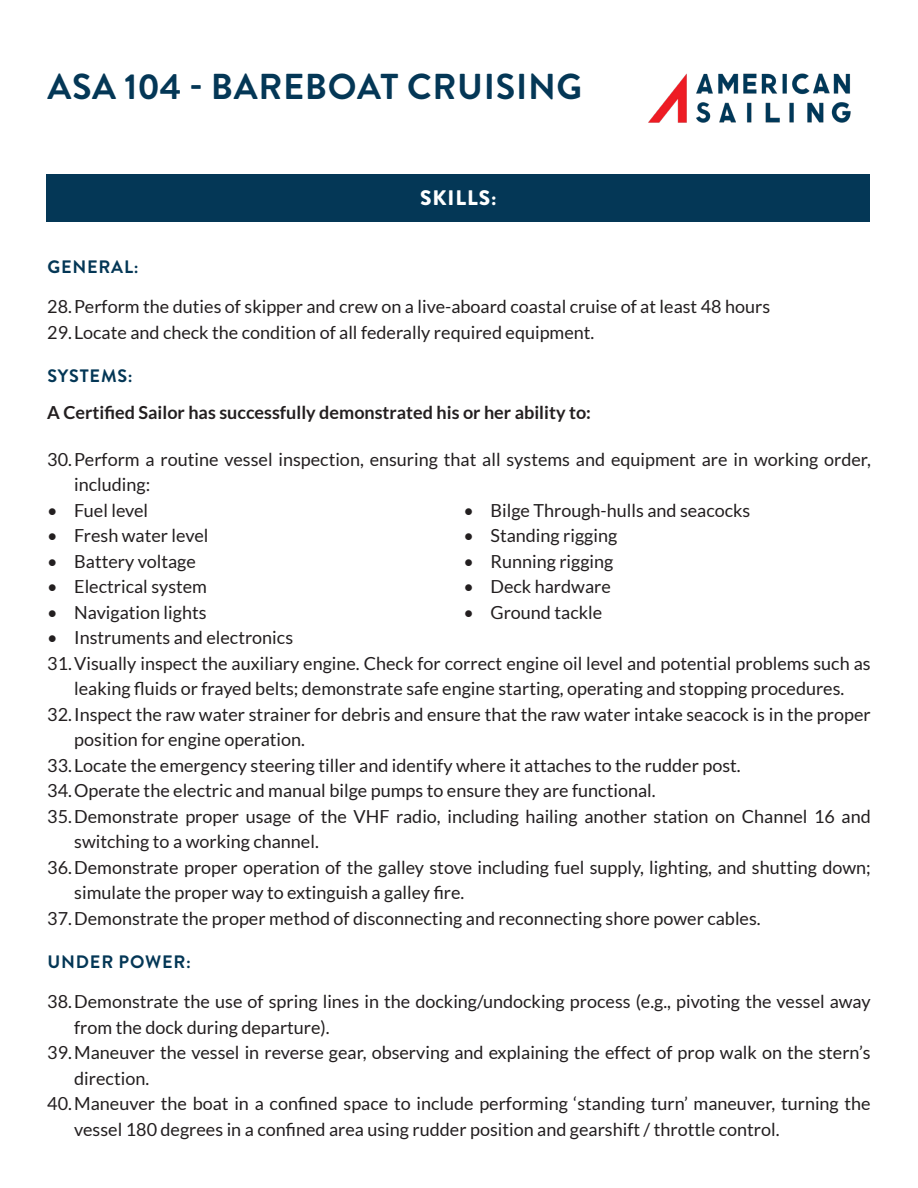
<style>
.page{position:relative;width:918px;height:1188px;background:#fff}
.page>*{position:absolute;margin:0;border:0;box-sizing:border-box;transform-origin:0 0}
.t1{font:700 36px "Brandon Grotesque";letter-spacing:.02em;color:#043756}
.t2{font:900 21px "Brandon Grotesque";letter-spacing:.045em;color:#fff}
.t3{font:18px/25.5px "Lato";color:#231f20}
.t4{font:700 18px "Lato";color:#231f20}
.t5{font:700 18px "Brandon Grotesque";letter-spacing:.045em;color:#043756}
</style>
<div class="page">
<img style="left:648px;top:73px;width:203px;height:50px">
<div style="left:46px;top:174px;width:824px;height:48px;background:#043756"></div>
<p class="t1" style="left:48px;top:61px;width:536px">ASA 104 - BAREBOAT CRUISING</p>
<p class="t2" style="left:420px;top:183px;width:78px">SKILLS:</p>
<p class="t5" style="left:47px;top:254px;width:93px">GENERAL:</p>
<p class="t3" style="left:47px;top:294px;width:725px">28.Perform the duties of skipper and crew on a live-aboard coastal cruise of at least 48 hours</p>
<p class="t3" style="left:47px;top:320px;width:549px">29.Locate and check the condition of all federally required equipment.</p>
<p class="t5" style="left:47px;top:363px;width:87px">SYSTEMS:</p>
<p class="t4" style="left:47px;top:402px;width:545px">A Certified Sailor has successfully demonstrated his or her ability to:</p>
<p class="t3" style="left:74px;top:446px;width:798px;text-indent:-27px">30.Perform a routine vessel inspection, ensuring that all systems and equipment are in working order, including:</p>
<p class="t3" style="left:47px;top:497px;width:102px">• Fuel level</p>
<p class="t3" style="left:47px;top:523px;width:163px">• Fresh water level</p>
<p class="t3" style="left:47px;top:548px;width:150px">• Battery voltage</p>
<p class="t3" style="left:47px;top:574px;width:161px">• Electrical system</p>
<p class="t3" style="left:47px;top:599px;width:161px">• Navigation lights</p>
<p class="t3" style="left:47px;top:625px;width:247px">• Instruments and electronics</p>
<p class="t3" style="left:464px;top:497px;width:288px">• Bilge Through-hulls and seacocks</p>
<p class="t3" style="left:464px;top:523px;width:155px">• Standing rigging</p>
<p class="t3" style="left:464px;top:548px;width:151px">• Running rigging</p>
<p class="t3" style="left:464px;top:574px;width:149px">• Deck hardware</p>
<p class="t3" style="left:464px;top:599px;width:140px">• Ground tackle</p>
<p class="t3" style="left:47px;top:650px;width:825px;text-align:center">31.Visually inspect the auxiliary engine. Check for correct engine oil level and potential problems such as leaking fluids or frayed belts; demonstrate safe engine starting, operating and stopping procedures.</p>
<p class="t3" style="left:74px;top:701px;width:798px;text-indent:-27px">32.Inspect the raw water strainer for debris and ensure that the raw water intake seacock is in the proper position for engine operation.</p>
<p class="t3" style="left:47px;top:752px;width:695px">33.Locate the emergency steering tiller and identify where it attaches to the rudder post.</p>
<p class="t3" style="left:47px;top:778px;width:610px">34.Operate the electric and manual bilge pumps to ensure they are functional.</p>
<p class="t3" style="left:74px;top:803px;width:798px;text-indent:-27px">35.Demonstrate proper usage of the VHF radio, including hailing another station on Channel 16 and switching to a working channel.</p>
<p class="t3" style="left:74px;top:854px;width:798px;text-indent:-27px">36.Demonstrate proper operation of the galley stove including fuel supply, lighting, and shutting down; simulate the proper way to extinguish a galley fire.</p>
<p class="t3" style="left:47px;top:905px;width:715px">37.Demonstrate the proper method of disconnecting and reconnecting shore power cables.</p>
<p class="t5" style="left:47px;top:949px;width:145px">UNDER POWER:</p>
<p class="t3" style="left:74px;top:989px;width:798px;text-indent:-27px">38.Demonstrate the use of spring lines in the docking/undocking process (e.g., pivoting the vessel away from the dock during departure).</p>
<p class="t3" style="left:74px;top:1040px;width:798px;text-indent:-27px">39.Maneuver the vessel in reverse gear, observing and explaining the effect of prop walk on the stern’s direction.</p>
<p class="t3" style="left:74px;top:1091px;width:798px;text-indent:-27px">40.Maneuver the boat in a confined space to include performing ‘standing turn’ maneuver, turning the vessel 180 degrees in a confined area using rudder position and gearshift / throttle control.</p>
</div>
